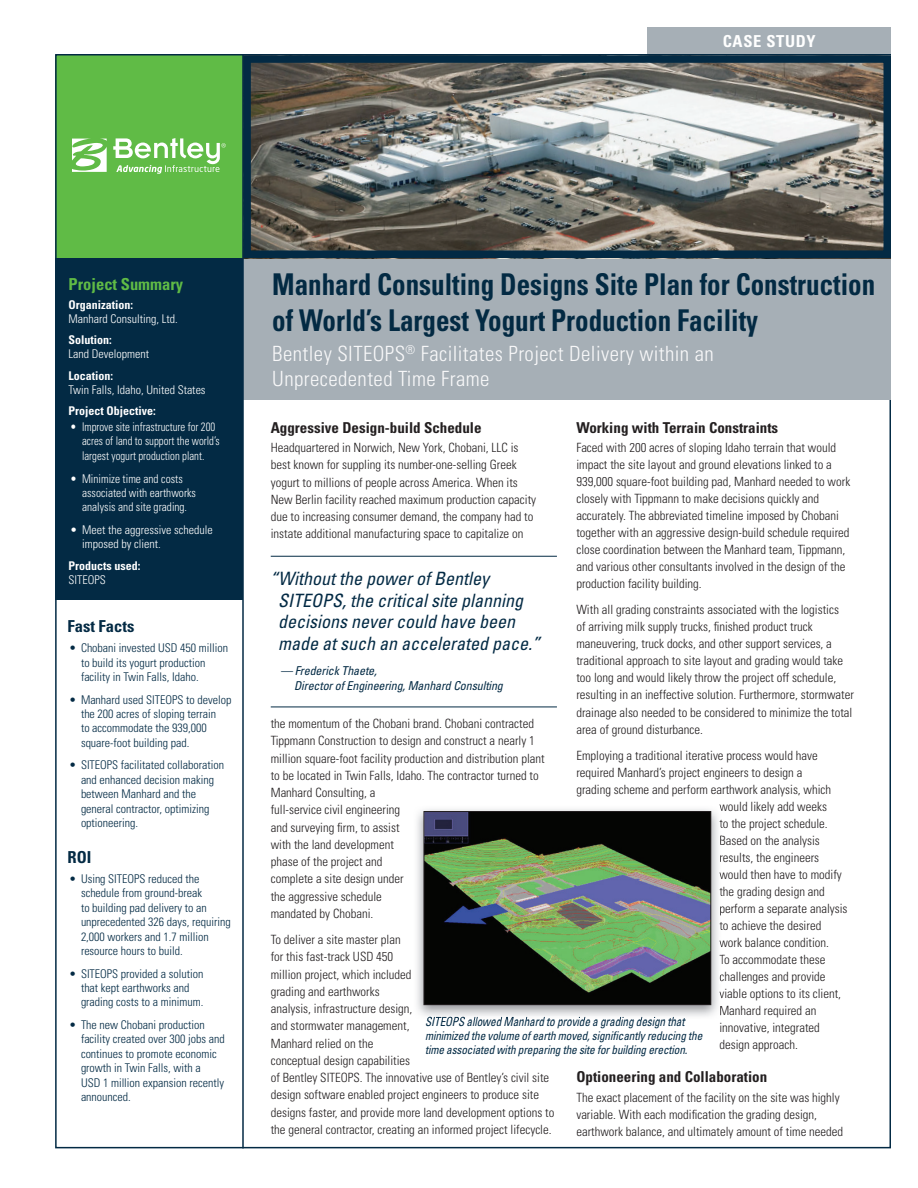
<style>
.page{position:relative;width:918px;height:1188px;background:#fff}
.page>*{position:absolute;margin:0;border:0;box-sizing:border-box;transform-origin:0 0}
.t1{font:700 condensed 30px/36px "Univers";color:#032a43;scale:.9 1}
.t2{font:300 condensed 21px/25.2px "Univers";letter-spacing:.02em;color:#f8f8f9}
.t3{font:italic condensed 18.3px/21.5px "Univers";color:#032a44}
.t4{font:700 condensed 16.5px "Univers";color:#60bb46}
.t5{font:700 condensed 16.5px "Univers";color:#032a44}
.t6{font:700 condensed 16.5px "Univers";letter-spacing:.04em;color:#fff}
.t7{font:700 condensed 15px "Univers";color:#231f20}
.t8{font:300 condensed 12.75px/17.2px "Univers";color:#231f20}
.t9{font:italic condensed 12.3px/14.7px "Univers";letter-spacing:-.01em;color:#032a44}
.t10{font:300 condensed 12px/14.4px "Univers";color:#032a44}
.t11{font:italic condensed 12px/14.4px "Univers";letter-spacing:-.015em;color:#032a44;scale:.94 1}
.t12{font:300 condensed 12px/14.4px "Univers";color:#fff}
.t13{font:300 condensed 12px/14.4px "Univers";color:#fff;scale:.9 1}
.t14{font:300 condensed 12px/14.4px "Univers";color:#fff;scale:.95 1}
.t15{font:700 condensed 12px "Univers";color:#fff}
</style>
<div class="page">
<div style="left:55px;top:55px;width:188px;height:204px;background:#60bb46"></div>
<svg style="left:72px;top:139px;width:35px;height:33px"></svg>
<svg style="left:113px;top:138px;width:113px;height:36px"></svg>
<div style="left:648px;top:27px;width:243px;height:27px;background:#a6afb6"></div>
<div style="left:244px;top:258px;width:647px;height:141px;background:#a6afb6"></div>
<img style="left:252px;top:64px;width:630px;height:185px">
<div style="left:243px;top:55px;width:648px;height:203px;border:8px solid #032a44"></div>
<hr style="left:242px;top:54px;width:2px;height:1094px;background:#032a44">
<div style="left:55px;top:258px;width:187px;height:342px;background:#032a44"></div>
<svg style="left:720px;top:974px;width:1px;height:42px"></svg>
<img style="left:426px;top:1017px;width:260px;height:3px">
<img style="left:423px;top:811px;width:289px;height:194px">
<hr style="left:271px;top:556px;width:286px;height:1px;background:#032a44">
<hr style="left:271px;top:707px;width:286px;height:1px;background:#032a44">
<p class="t6" style="left:723px;top:31px;width:95px">CASE STUDY</p>
<p class="t4" style="left:69px;top:274px;width:116px">Project Summary</p>
<p class="t15" style="left:69px;top:297px;width:66px">Organization:</p>
<p class="t12" style="left:69px;top:312px;width:111px">Manhard Consulting, Ltd.</p>
<p class="t15" style="left:69px;top:332px;width:45px">Solution:</p>
<p class="t12" style="left:69px;top:347px;width:82px">Land Development</p>
<p class="t15" style="left:69px;top:368px;width:46px">Location:</p>
<p class="t12" style="left:69px;top:383px;width:139px">Twin Falls, Idaho, United States</p>
<p class="t15" style="left:69px;top:404px;width:89px">Project Objective:</p>
<p class="t13" style="left:82px;top:420px;width:154px;text-indent:-12px">• Improve site infrastructure for 200 acres of land to support the world’s largest yogurt production plant.</p>
<p class="t14" style="left:82px;top:471px;width:121px;text-indent:-12px">• Minimize time and costs associated with earthworks analysis and site grading.</p>
<p class="t12" style="left:82px;top:523px;width:132px;text-indent:-12px">• Meet the aggressive schedule imposed by client.</p>
<p class="t15" style="left:69px;top:558px;width:73px">Products used:</p>
<p class="t12" style="left:69px;top:573px;width:39px">SITEOPS</p>
<p class="t5" style="left:68px;top:616px;width:68px">Fast Facts</p>
<p class="t10" style="left:81px;top:641px;width:149px;text-indent:-12px">• Chobani invested USD 450 million to build its yogurt production facility in Twin Falls, Idaho.</p>
<p class="t10" style="left:81px;top:692px;width:152px;text-indent:-12px">• Manhard used SITEOPS to develop the 200 acres of sloping terrain<br>to accommodate the 939,000 square-foot building pad.</p>
<p class="t10" style="left:81px;top:758px;width:145px;text-indent:-12px">• SITEOPS facilitated collaboration and enhanced decision making between Manhard and the general contractor, optimizing optioneering.</p>
<p class="t5" style="left:68px;top:847px;width:25px">ROI</p>
<p class="t10" style="left:81px;top:872px;width:151px;text-indent:-12px">• Using SITEOPS reduced the schedule from ground-break<br>to building pad delivery to an unprecedented 326 days, requiring<br>2,000 workers and 1.7 million resource hours to build.</p>
<p class="t10" style="left:81px;top:966px;width:124px;text-indent:-12px">• SITEOPS provided a solution that kept earthworks and grading costs to a minimum.</p>
<p class="t10" style="left:81px;top:1018px;width:145px;text-indent:-12px">• The new Chobani production facility created over 300 jobs and continues to promote economic growth in Twin Falls, with a<br>USD 1 million expansion recently announced.</p>
<h1 class="t1" style="left:272px;top:266px;width:671px">Manhard Consulting Designs Site Plan for Construction of World’s Largest Yogurt Production Facility</h1>
<h2 class="t2" style="left:272px;top:341px;width:443px">Bentley SITEOPS<sup>®</sup> Facilitates Project Delivery within an<br>Unprecedented Time Frame</h2>
<p class="t7" style="left:271px;top:418px;width:212px">Aggressive Design-build Schedule</p>
<p class="t8" style="left:271px;top:439px;width:267px">Headquartered in Norwich, New York, Chobani, LLC is best known for suppling its number-one-selling Greek yogurt to millions of people across America. When its New Berlin facility reached maximum production capacity due to increasing consumer demand, the company had to instate additional manufacturing space to capitalize on</p>
<p class="t7" style="left:576px;top:418px;width:203px">Working with Terrain Constraints</p>
<p class="t8" style="left:576px;top:439px;width:275px">Faced with 200 acres of sloping Idaho terrain that would impact the site layout and ground elevations linked to a 939,000 square-foot building pad, Manhard needed to work closely with Tippmann to make decisions quickly and accurately. The abbreviated timeline imposed by Chobani together with an aggressive design-build schedule required close coordination between the Manhard team, Tippmann, and various other consultants involved in the design of the production facility building.</p>
<p class="t8" style="left:576px;top:601px;width:279px">With all grading constraints associated with the logistics<br>of arriving milk supply trucks, finished product truck maneuvering, truck docks, and other support services, a traditional approach to site layout and grading would take too long and would likely throw the project off schedule, resulting in an ineffective solution. Furthermore, stormwater drainage also needed to be considered to minimize the total area of ground disturbance.</p>
<p class="t8" style="left:576px;top:746px;width:243px">Employing a traditional iterative process would have</p>
<p class="t8" style="left:576px;top:764px;width:228px">required Manhard’s project engineers to design a</p>
<p class="t8" style="left:576px;top:781px;width:256px">grading scheme and perform earthwork analysis, which</p>
<p class="t8" style="left:719px;top:798px;width:109px">would likely add weeks</p>
<p class="t8" style="left:719px;top:815px;width:110px">to the project schedule.</p>
<p class="t8" style="left:719px;top:832px;width:102px">Based on the analysis</p>
<p class="t8" style="left:719px;top:849px;width:101px">results, the engineers</p>
<p class="t8" style="left:719px;top:866px;width:124px">would then have to modify</p>
<p class="t8" style="left:719px;top:883px;width:107px">the grading design and</p>
<p class="t8" style="left:719px;top:900px;width:130px">perform a separate analysis</p>
<p class="t8" style="left:719px;top:917px;width:103px">to achieve the desired</p>
<p class="t8" style="left:719px;top:934px;width:111px">work balance condition.</p>
<p class="t8" style="left:719px;top:951px;width:107px">To accommodate these</p>
<p class="t8" style="left:719px;top:968px;width:108px">challenges and provide</p>
<p class="t8" style="left:719px;top:985px;width:123px">viable options to its client,</p>
<p class="t8" style="left:719px;top:1002px;width:98px">Manhard required an</p>
<p class="t8" style="left:719px;top:1019px;width:102px">innovative, integrated</p>
<p class="t8" style="left:719px;top:1036px;width:80px">design approach.</p>
<p class="t7" style="left:576px;top:1068px;width:192px">Optioneering and Collaboration</p>
<p class="t8" style="left:576px;top:1089px;width:268px">The exact placement of the facility on the site was highly variable. With each modification the grading design, earthwork balance, and ultimately amount of time needed</p>
<h3 class="t3" style="left:278px;top:568px;width:263px;text-indent:-8px">“ Without the power of Bentley SITEOPS, the critical site planning decisions never could have been made at such an accelerated pace.”</h3>
<p class="t9" style="left:294px;top:663px;width:210px;text-indent:-14px">— Frederick Thaete,<br>Director of Engineering, Manhard Consulting</p>
<p class="t8" style="left:271px;top:715px;width:275px">the momentum of the Chobani brand. Chobani contracted Tippmann Construction to design and construct a nearly 1 million square-foot facility production and distribution plant to be located in Twin Falls, Idaho. The contractor turned to Manhard Consulting, a<br>full-service civil engineering<br>and surveying firm, to assist<br>with the land development<br>phase of the project and<br>complete a site design under<br>the aggressive schedule<br>mandated by Chobani.</p>
<p class="t8" style="left:271px;top:931px;width:285px">To deliver a site master plan<br>for this fast-track USD 450<br>million project, which included<br>grading and earthworks<br>analysis, infrastructure design,<br>and stormwater management,<br>Manhard relied on the<br>conceptual design capabilities<br>of Bentley SITEOPS. The innovative use of Bentley’s civil site design software enabled project engineers to produce site designs faster, and provide more land development options to the general contractor, creating an informed project lifecycle.</p>
<p class="t11" style="left:425px;top:1014px;width:297px">SITEOPS allowed Manhard to provide a grading design that minimized the volume of earth moved, significantly reducing the time associated with preparing the site for building erection.</p>
</div>
